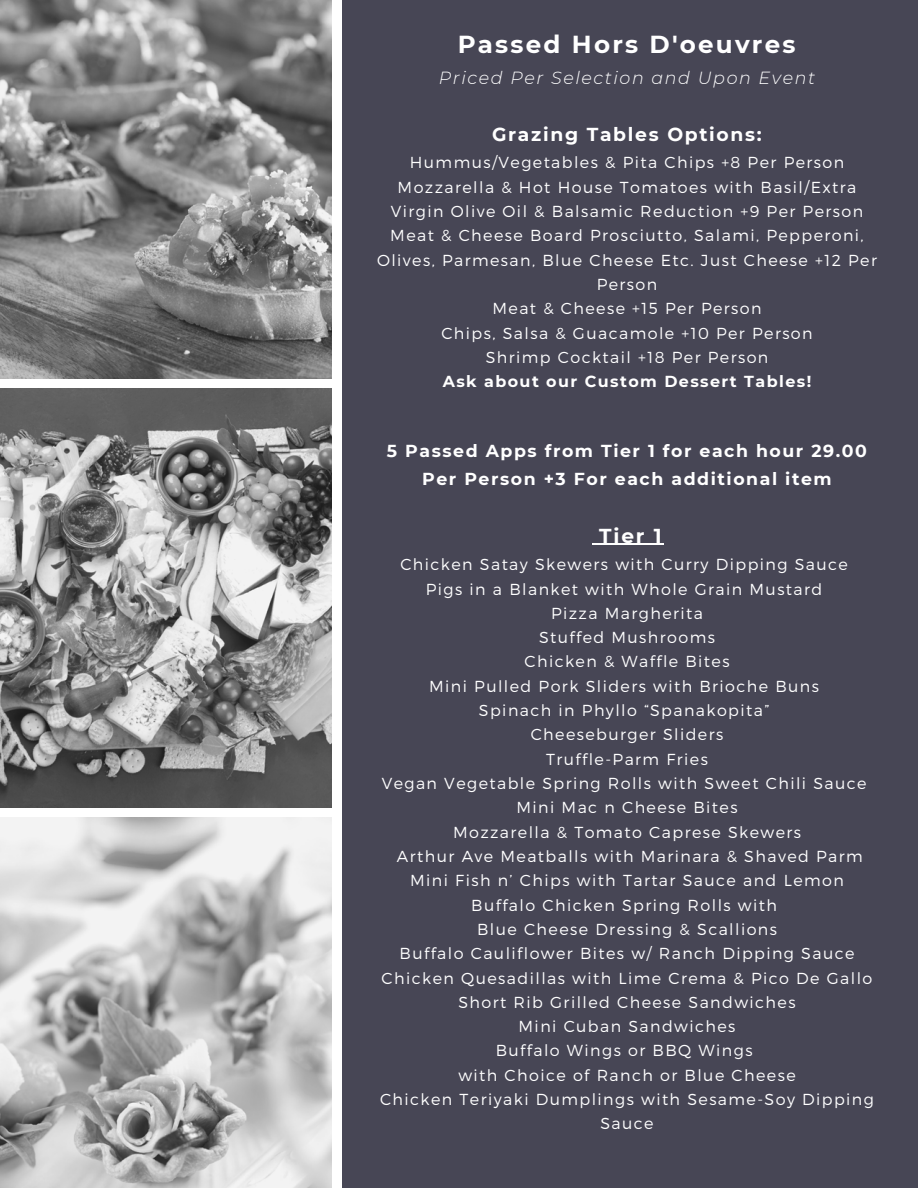
<style>
.page{position:relative;width:918px;height:1188px;background:#fff}
.page>*{position:absolute;margin:0;border:0;box-sizing:border-box;transform-origin:0 0}
.t1{font:700 24.6px "Montserrat";letter-spacing:.09em;color:#fff}
.t2{font:700 20.1px "Montserrat";color:#fff}
.t3{font:700 18.75px "Montserrat";letter-spacing:.09em;color:#fff}
.t4{font:italic 300 17.55px "Montserrat";letter-spacing:.09em;color:#fff}
.t5{font:700 17.4px/27.5px "Montserrat";letter-spacing:.09em;color:#fff;text-align:center}
.t6{font:300 15.9px/24.3px "Montserrat";letter-spacing:.09em;color:#fff;text-align:center}
.t7{font:700 15.9px "Montserrat";letter-spacing:.09em;color:#fff}
</style>
<div class="page">
<img style="left:0;top:388px;width:332px;height:420px">
<img style="left:0;top:0;width:332px;height:378px">
<img style="left:0;top:818px;width:332px;height:370px">
<div style="left:343px;top:0;width:575px;height:1188px;background:#474655"></div>
<hr style="left:599px;top:544px;width:65px;height:1px;background:#fff">
<p class="t1" style="left:458px;top:29px;width:339px">Passed Hors D'oeuvres</p>
<p class="t4" style="left:439px;top:67px;width:378px">Priced Per Selection and Upon Event</p>
<p class="t3" style="left:492px;top:123px;width:271px">Grazing Tables Options:</p>
<p class="t6" style="left:410px;top:150px;width:436px">Hummus/Vegetables &amp; Pita Chips +8 Per Person</p>
<p class="t6" style="left:391px;top:174px;width:474px">Mozzarella &amp; Hot House Tomatoes with Basil/Extra<br>Virgin Olive Oil &amp; Balsamic Reduction +9 Per Person</p>
<p class="t6" style="left:377px;top:223px;width:501px">Meat &amp; Cheese Board Prosciutto, Salami, Pepperoni,<br>Olives, Parmesan, Blue Cheese Etc. Just Cheese +12 Per<br>Person</p>
<p class="t6" style="left:492px;top:296px;width:271px">Meat &amp; Cheese +15 Per Person</p>
<p class="t6" style="left:441px;top:320px;width:373px">Chips, Salsa &amp; Guacamole +10 Per Person</p>
<p class="t6" style="left:486px;top:344px;width:284px">Shrimp Cocktail +18 Per Person</p>
<p class="t7" style="left:443px;top:372px;width:370px">Ask about our Custom Dessert Tables!</p>
<p class="t5" style="left:387px;top:437px;width:482px">5 Passed Apps from Tier 1 for each hour 29.00<br>Per Person +3 For each additional item</p>
<p class="t2" style="left:599px;top:523px;width:64px">Tier 1</p>
<p class="t6" style="left:400px;top:552px;width:449px">Chicken Satay Skewers with Curry Dipping Sauce</p>
<p class="t6" style="left:426px;top:576px;width:398px">Pigs in a Blanket with Whole Grain Mustard</p>
<p class="t6" style="left:551px;top:600px;width:153px">Pizza Margherita</p>
<p class="t6" style="left:539px;top:625px;width:178px">Stuffed Mushrooms</p>
<p class="t6" style="left:524px;top:649px;width:207px">Chicken &amp; Waffle Bites</p>
<p class="t6" style="left:429px;top:673px;width:391px">Mini Pulled Pork Sliders with Brioche Buns</p>
<p class="t6" style="left:479px;top:697px;width:292px">Spinach in Phyllo “Spanakopita”</p>
<p class="t6" style="left:531px;top:722px;width:194px">Cheeseburger Sliders</p>
<p class="t6" style="left:546px;top:746px;width:163px">Truffle-Parm Fries</p>
<p class="t6" style="left:382px;top:770px;width:486px">Vegan Vegetable Spring Rolls with Sweet Chili Sauce</p>
<p class="t6" style="left:516px;top:795px;width:223px">Mini Mac n Cheese Bites</p>
<p class="t6" style="left:453px;top:819px;width:350px">Mozzarella &amp; Tomato Caprese Skewers</p>
<p class="t6" style="left:397px;top:843px;width:467px">Arthur Ave Meatballs with Marinara &amp; Shaved Parm</p>
<p class="t6" style="left:410px;top:868px;width:435px">Mini Fish n’ Chips with Tartar Sauce and Lemon</p>
<p class="t6" style="left:471px;top:892px;width:307px">Buffalo Chicken Spring Rolls with</p>
<p class="t6" style="left:477px;top:916px;width:302px">Blue Cheese Dressing &amp; Scallions</p>
<p class="t6" style="left:400px;top:941px;width:456px">Buffalo Cauliflower Bites w/ Ranch Dipping Sauce</p>
<p class="t6" style="left:382px;top:965px;width:492px">Chicken Quesadillas with Lime Crema &amp; Pico De Gallo</p>
<p class="t6" style="left:458px;top:989px;width:339px">Short Rib Grilled Cheese Sandwiches</p>
<p class="t6" style="left:519px;top:1014px;width:218px">Mini Cuban Sandwiches</p>
<p class="t6" style="left:496px;top:1038px;width:258px">Buffalo Wings or BBQ Wings</p>
<p class="t6" style="left:458px;top:1062px;width:339px">with Choice of Ranch or Blue Cheese</p>
<p class="t6" style="left:380px;top:1087px;width:495px">Chicken Teriyaki Dumplings with Sesame-Soy Dipping<br>Sauce</p>
</div>
